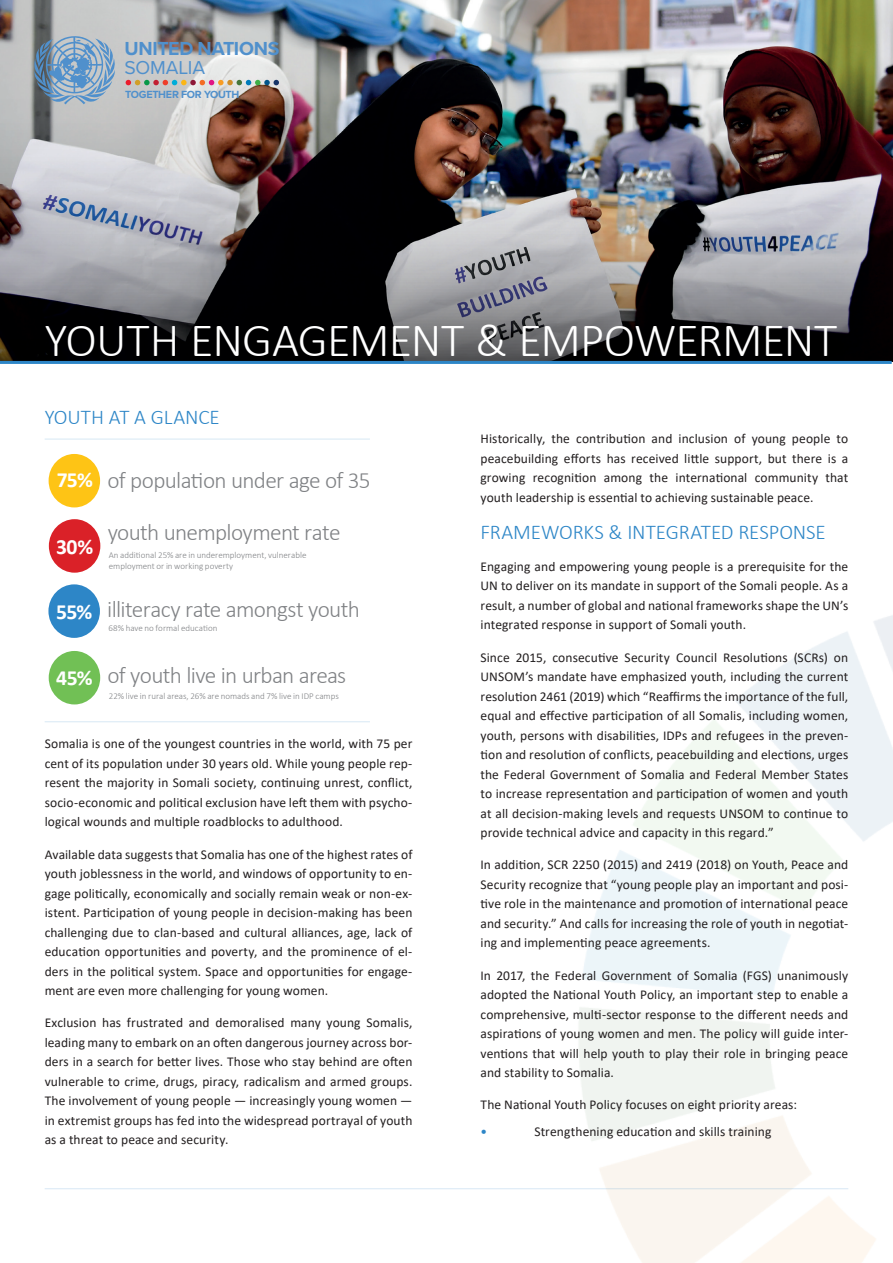
<style>
.page{position:relative;width:893px;height:1263px;background:#fff}
.page>*{position:absolute;margin:0;border:0;box-sizing:border-box;transform-origin:0 0}
.t1{font:300 48px "Calibri";letter-spacing:-.02em;color:#fff}
.t2{font:300 23.4px "Calibri";letter-spacing:-.03em;color:#808285}
.t3{font:700 21.75px "Calibri";color:#fff}
.t4{font:300 21px "Calibri";letter-spacing:-.01em;color:#2d86c7}
.t5{font:700 19.5px "Proxima Nova";letter-spacing:-.015em;color:#5090cc}
.t6{font:19.35px "Proxima Nova";letter-spacing:-.01em;color:#5090cc}
.t7{font:13.5px/19.5px "Calibri";letter-spacing:.005em;color:#231f20;text-align:justify}
.t8{font:13.5px "Calibri";color:#2d86c7}
.t9{font:700 10.8px "Proxima Nova";letter-spacing:-.03em;color:#5090cc}
.t10{font:300 9px/10.8px "Calibri";color:#808285}
.s1{font-weight:700;font-size:21.75px;color:#fff}
</style>
<div class="page">
<img style="left:0;top:1px;width:893px;height:360px">
<hr style="left:45px;top:721px;width:325px;height:1px;background:#2d86c7">
<svg style="left:34px;top:35px;width:82px;height:69px;background:#85a0b9"></svg>
<svg style="left:126px;top:80px;width:153px;height:5px"></svg>
<hr style="left:0;top:361px;width:892px;height:3px;background:#2d86c7">
<div style="left:48px;top:584px;width:52px;height:54px;background:#2d86c7;border-radius:50%"></div>
<div style="left:49px;top:651px;width:51px;height:53px;background:#71c055;border-radius:50%"></div>
<div style="left:49px;top:519px;width:51px;height:54px;background:#da2128;border-radius:50%"></div>
<div style="left:49px;top:454px;width:51px;height:53px;background:#fec415;border-radius:50%"></div>
<hr style="left:45px;top:439px;width:325px;height:1px;background:#2d86c7">
<hr style="left:45px;top:1188px;width:803px;height:1px;background:#2d86c7">
<h3 class="t5" style="left:125px;top:34px;width:156px">UNITED NATIONS</h3>
<h3 class="t6" style="left:125px;top:53px;width:82px">SOMALIA</h3>
<p class="t9" style="left:125px;top:86px;width:116px">TOGETHER FOR YOUTH</p>
<h1 class="t1" style="left:45px;top:311px;width:794px">YOUTH ENGAGEMENT &amp; EMPOWERMENT</h1>
<h3 class="t4" style="left:45px;top:404px;width:177px">YOUTH AT A GLANCE</h3>
<h2 class="t2" style="left:57px;top:465px;width:315px"><span class="s1">75%</span> of population under age of 35</h2>
<h3 class="t3" style="left:56px;top:531px;width:39px">30%</h3>
<h2 class="t2" style="left:108px;top:518px;width:234px">youth unemployment rate</h2>
<p class="t10" style="left:109px;top:550px;width:199px">An additional 25% are in underemployment, vulnerable employment or in working poverty</p>
<h2 class="t2" style="left:56px;top:594px;width:305px"><sub>55%</sub> illiteracy rate amongst youth</h2>
<p class="t10" style="left:108px;top:623px;width:110px">68% have no formal education</p>
<h2 class="t2" style="left:56px;top:661px;width:292px"><span class="s1">45%</span> of youth live in urban areas</h2>
<p class="t10" style="left:109px;top:691px;width:231px">22% live in rural areas, 26% are nomads and 7% live in IDP camps</p>
<p class="t7" style="left:45px;top:734px;width:369px">Somalia is one of the youngest countries in the world, with 75 per cent of its population under 30 years old. While young people rep&shy;resent the majority in Somali society, continuing unrest, conflict, socio-economic and political exclusion have left them with psycho&shy;logical wounds and multiple roadblocks to adulthood.</p>
<p class="t7" style="left:45px;top:844px;width:369px">Available data suggests that Somalia has one of the highest rates of youth joblessness in the world, and windows of opportunity to en&shy;gage politically, economically and socially remain weak or non-ex&shy;istent. Participation of young people in decision-making has been challenging due to clan-based and cultural alliances, age, lack of education opportunities and poverty, and the prominence of el&shy;ders in the political system. Space and opportunities for engage&shy;ment are even more challenging for young women.</p>
<p class="t7" style="left:45px;top:1013px;width:369px">Exclusion has frustrated and demoralised many young Somalis, leading many to embark on an often dangerous journey across bor&shy;ders in a search for better lives. Those who stay behind are often vulnerable to crime, drugs, piracy, radicalism and armed groups.<br>The involvement of young people — increasingly young women — in extremist groups has fed into the widespread portrayal of youth as a threat to peace and security.</p>
<p class="t7" style="left:480px;top:429px;width:369px">Historically, the contribution and inclusion of young people to peacebuilding efforts has received little support, but there is a growing recognition among the international community that youth leadership is essential to achieving sustainable peace.</p>
<h3 class="t4" style="left:480px;top:519px;width:347px">FRAMEWORKS &amp; INTEGRATED RESPONSE</h3>
<p class="t7" style="left:480px;top:556px;width:369px">Engaging and empowering young people is a prerequisite for the UN to deliver on its mandate in support of the Somali people. As a result, a number of global and national frameworks shape the UN’s integrated response in support of Somali youth.</p>
<p class="t7" style="left:480px;top:647px;width:369px">Since 2015, consecutive Security Council Resolutions (SCRs) on UNSOM’s mandate have emphasized youth, including the current resolution 2461 (2019) which “Reaffirms the importance of the full, equal and effective participation of all Somalis, including women, youth, persons with disabilities, IDPs and refugees in the preven&shy;tion and resolution of conflicts, peacebuilding and elections, urges the Federal Government of Somalia and Federal Member States to increase representation and participation of women and youth at all decision-making levels and requests UNSOM to continue to provide technical advice and capacity in this regard.”</p>
<p class="t7" style="left:480px;top:855px;width:369px">In addition, SCR 2250 (2015) and 2419 (2018) on Youth, Peace and Security recognize that “young people play an important and posi&shy;tive role in the maintenance and promotion of international peace and security.” And calls for increasing the role of youth in negotiat&shy;ing and implementing peace agreements.</p>
<p class="t7" style="left:480px;top:965px;width:369px">In 2017, the Federal Government of Somalia (FGS) unanimously adopted the National Youth Policy, an important step to enable a comprehensive, multi-sector response to the different needs and aspirations of young women and men. The policy will guide inter&shy;ventions that will help youth to play their role in bringing peace and stability to Somalia.</p>
<p class="t7" style="left:480px;top:1095px;width:318px">The National Youth Policy focuses on eight priority areas:</p>
<p class="t8" style="left:481px;top:1122px;width:8px">•</p>
<p class="t7" style="left:535px;top:1121px;width:238px">Strengthening education and skills training</p>
</div>
